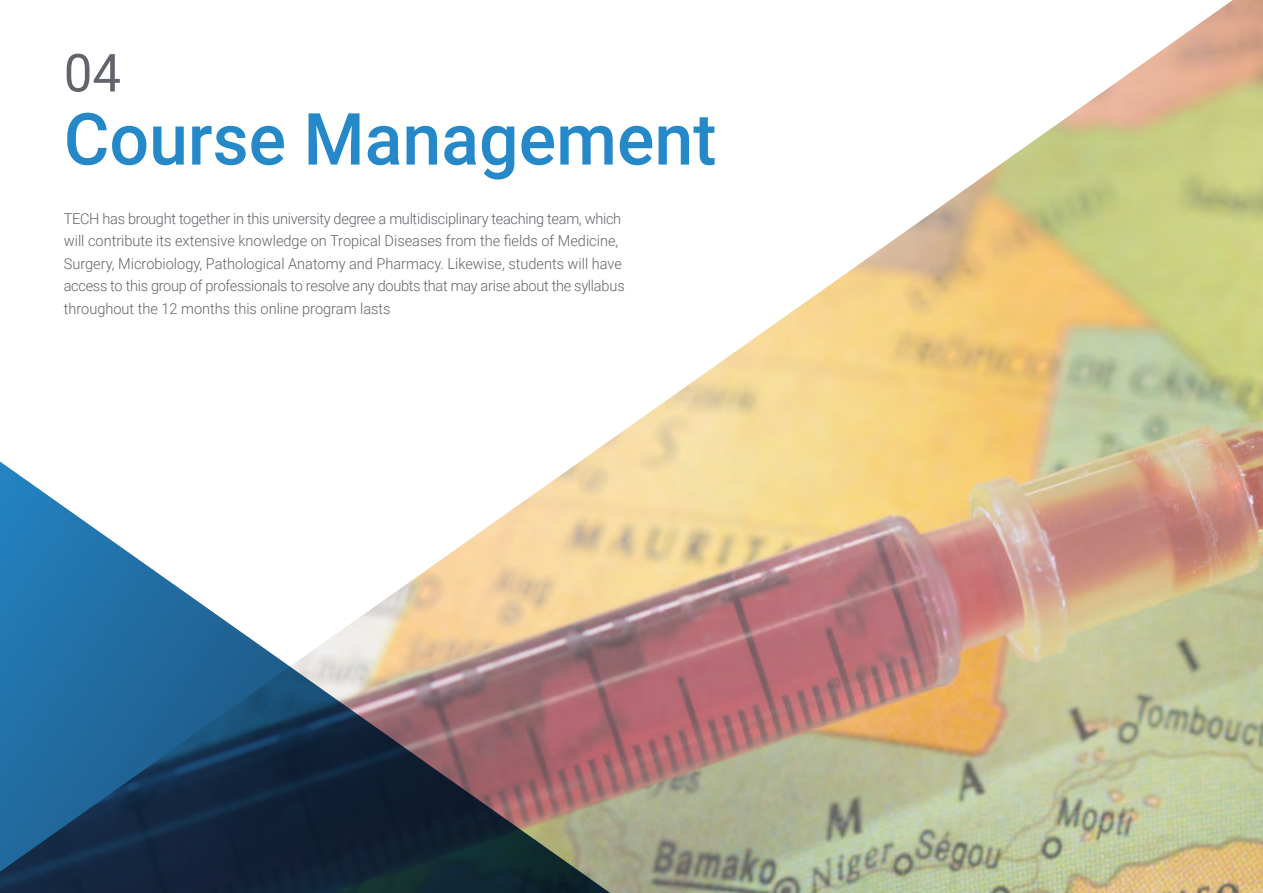
<style>
.page{position:relative;width:1263px;height:893px;background:#fff}
.page>*{position:absolute;margin:0;border:0;box-sizing:border-box;transform-origin:0 0}
.t1{font:500 72px "Roboto";color:#2488c9}
.t2{font:52.5px "Roboto";color:#61646a}
.t3{font:300 15px/22.5px "Roboto";color:#61646a}
</style>
<div class="page">
<img style="left:602px;top:0;width:661px;height:893px">
<svg style="left:0;top:446px;width:640px;height:447px"></svg>
<h2 class="t2" style="left:64px;top:36px;width:59px">04</h2>
<h1 class="t1" style="left:64px;top:89px;width:654px">Course Management</h1>
<p class="t3" style="left:64px;top:207px;width:562px">TECH has brought together in this university degree a multidisciplinary teaching team, which will contribute its extensive knowledge on Tropical Diseases from the fields of Medicine, Surgery, Microbiology, Pathological Anatomy and Pharmacy. Likewise, students will have access to this group of professionals to resolve any doubts that may arise about the syllabus throughout the 12 months this online program lasts</p>
</div>
